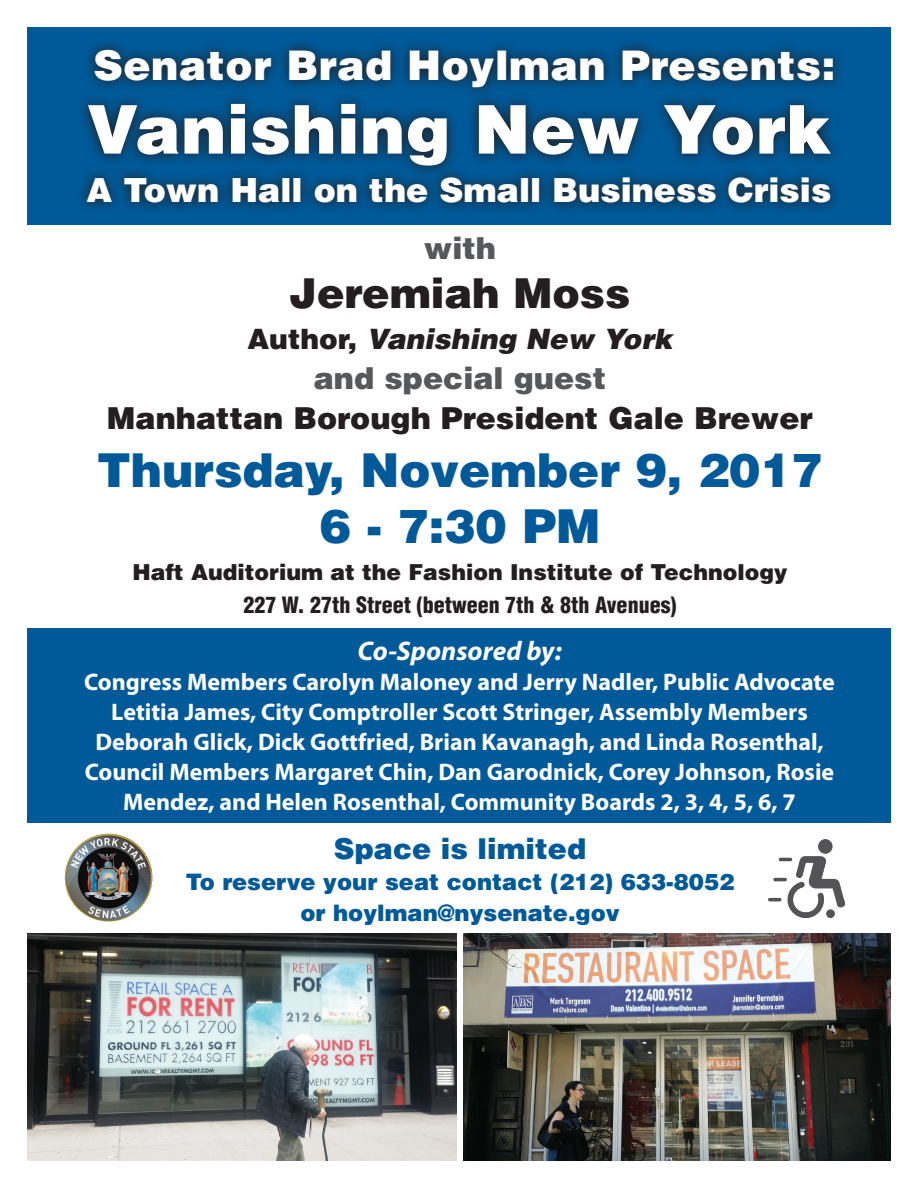
<style>
.page{position:relative;width:918px;height:1188px;background:#fff}
.page>*{position:absolute;margin:0;border:0;box-sizing:border-box;transform-origin:0 0}
.t1{font:900 67.2px "Helvetica";letter-spacing:.01em;color:#fff}
.t2{font:900 46.8px/56.1px "Helvetica";color:#005998;text-align:center}
.t3{font:900 41.25px "Helvetica";color:#231f20}
.t4{font:900 40.8px "Helvetica";letter-spacing:.015em;color:#fff}
.t5{font:900 33.3px "Helvetica";color:#fff}
.t6{font:900 30.3px "Helvetica";color:#231f20}
.t7{font:900 30.3px "Helvetica";color:#57585a}
.t8{font:900 28.8px "Helvetica";color:#005998}
.t9{font:italic 900 28.05px "Helvetica";color:#231f20}
.t10{font:italic 700 27px "Myriad Pro";color:#fff}
.t11{font:700 24px/30px "Myriad Pro";color:#fff;text-align:center}
.t12{font:900 22.65px/30.8px "Helvetica";color:#005998;text-align:center}
.t13{font:900 22.05px "Helvetica";color:#231f20}
.t14{font:900 condensed 22.05px "Helvetica";color:#231f20}
.s1{font-style:normal}
</style>
<div class="page">
<img style="left:464px;top:934px;width:427px;height:227px">
<img style="left:27px;top:934px;width:430px;height:227px">
<img style="left:768px;top:840px;width:76px;height:77px">
<img style="left:65px;top:834px;width:42px;height:55px">
<div style="left:27px;top:27px;width:864px;height:197px;background:#005998"></div>
<svg style="left:81px;top:99px;width:755px;height:111px"></svg>
<svg style="left:88px;top:43px;width:752px;height:56px"></svg>
<div style="left:27px;top:629px;width:864px;height:194px;background:#005998"></div>
<h3 class="t4" style="left:93px;top:39px;width:743px">Senator Brad Hoylman Presents:</h3>
<h1 class="t1" style="left:86px;top:86px;width:746px">Vanishing New York</h1>
<h3 class="t5" style="left:86px;top:168px;width:747px">A Town Hall on the Small Business Crisis</h3>
<p class="t7" style="left:424px;top:228px;width:74px">with</p>
<h3 class="t3" style="left:290px;top:266px;width:342px">Jeremiah Moss</h3>
<p class="t9" style="left:247px;top:320px;width:427px"><span class="s1">Author,</span> Vanishing New York</p>
<p class="t7" style="left:314px;top:358px;width:294px">and special guest</p>
<p class="t6" style="left:107px;top:398px;width:708px">Manhattan Borough President Gale Brewer</p>
<h2 class="t2" style="left:97px;top:440px;width:727px">Thursday, November 9, 2017<br>6 - 7:30 PM</h2>
<p class="t13" style="left:132px;top:558px;width:657px">Haft Auditorium at the Fashion Institute of Technology</p>
<p class="t14" style="left:243px;top:592px;width:435px">227 W. 27th Street (between 7th &amp; 8th Avenues)</p>
<p class="t10" style="left:357px;top:634px;width:206px">Co-Sponsored by:</p>
<p class="t11" style="left:84px;top:666px;width:752px">Congress Members Carolyn Maloney and Jerry Nadler, Public Advocate Letitia James, City Comptroller Scott Stringer, Assembly Members Deborah Glick, Dick Gottfried, Brian Kavanagh, and Linda Rosenthal, Council Members Margaret Chin, Dan Garodnick, Corey Johnson, Rosie Mendez, and Helen Rosenthal, Community Boards 2, 3, 4, 5, 6, 7</p>
<p class="t8" style="left:334px;top:830px;width:254px">Space is limited</p>
<p class="t12" style="left:186px;top:866px;width:550px">To reserve your seat contact (212) 633-8052 or hoylman@nysenate.gov</p>
</div>
